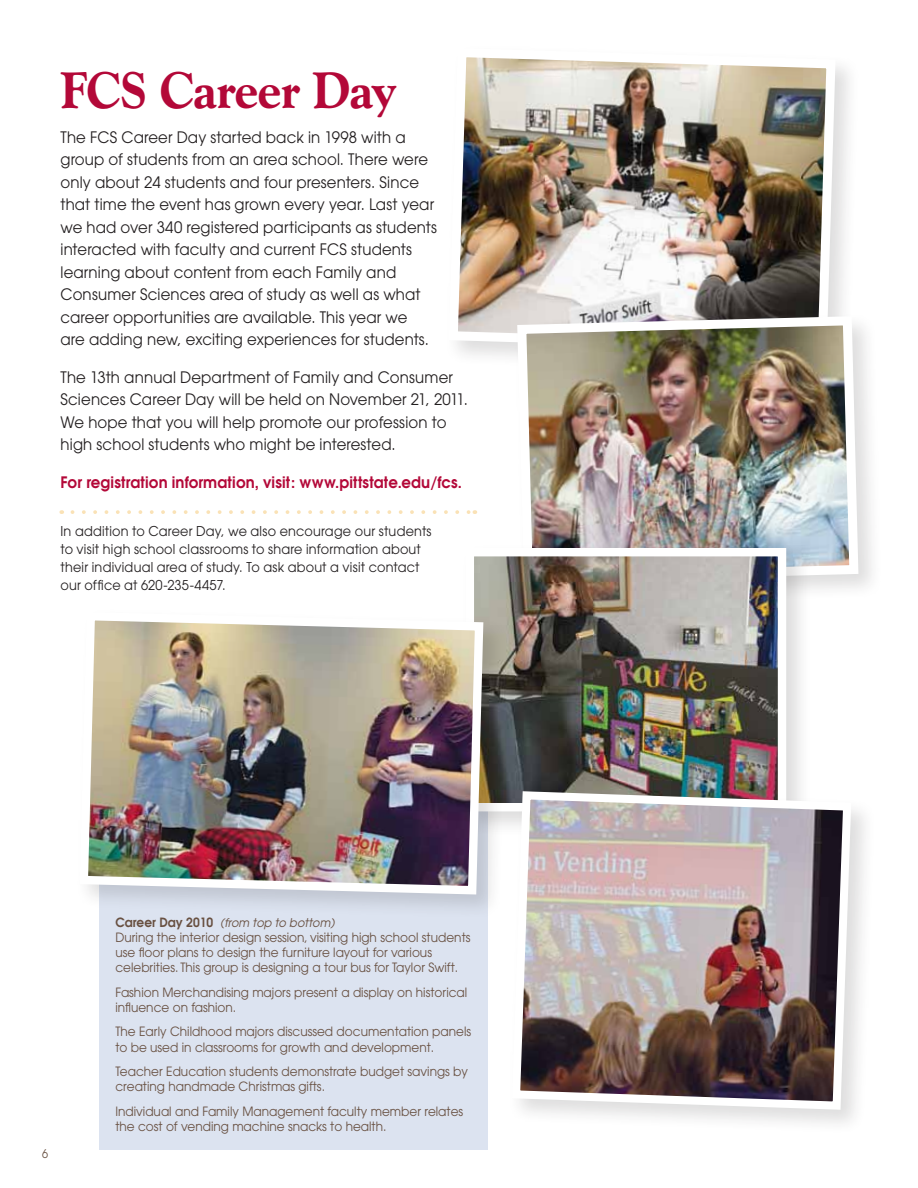
<style>
.page{position:relative;width:918px;height:1188px;background:#fff}
.page>*{position:absolute;margin:0;border:0;box-sizing:border-box;transform-origin:0 0}
.t1{font:800 51px "Goudy Old Style BT";letter-spacing:-.02em;color:#b30838;scale:.95 1}
.t2{font:15.75px/22.5px "Avant Garde";letter-spacing:.01em;color:#231f20;scale:.95 1}
.t3{font:600 15.75px "Avant Garde";letter-spacing:.01em;color:#b30838;scale:.95 1}
.t4{font:13.5px/18px "Avant Garde";letter-spacing:.015em;color:#231f20;scale:.95 1}
.t5{font:12.75px/15.3px "Avant Garde";color:#685041;scale:.95 1}
.t6{font:italic 12px "Avant Garde";color:#685041;scale:.95 1}
.t7{font:12px "Avant Garde";color:#685041;scale:.9 1}
.s1{font-weight:600;font-style:normal;font-size:12.75px}
</style>
<div class="page">
<svg style="left:72px;top:510px;width:403px;height:4px"></svg>
<div style="left:99px;top:787px;width:389px;height:363px;background:#dce3f0"></div>
<div style="left:444px;top:44px;width:417px;height:333px;background:#231f20;opacity:.15"></div>
<img style="left:444px;top:44px;width:396px;height:312px">
<div style="left:513px;top:312px;width:371px;height:296px;background:#231f20;opacity:.15"></div>
<img style="left:513px;top:312px;width:350px;height:275px">
<div style="left:461px;top:543px;width:351px;height:294px;background:#231f20;opacity:.15"></div>
<img style="left:475px;top:557px;width:302px;height:230px">
<div style="left:466px;top:548px;width:320px;height:263px;border:8px solid #fff"></div>
<div style="left:75px;top:608px;width:434px;height:312px;background:#231f20;opacity:.15"></div>
<img style="left:75px;top:608px;width:413px;height:291px">
<div style="left:508px;top:787px;width:369px;height:348px;background:#231f20;opacity:.15"></div>
<img style="left:508px;top:787px;width:347px;height:327px">
<h1 class="t1" style="left:60px;top:59px;width:355px">FCS Career Day</h1>
<p class="t2" style="left:60px;top:126px;width:398px">The FCS Career Day started back in 1998 with a group of students from an area school. There were only about 24 students and four presenters. Since that time the event has grown every year. Last year we had over 340 registered participants as students interacted with faculty and current FCS students learning about content from each Family and Consumer Sciences area of study as well as what career opportunities are available. This year we<br>are adding new, exciting experiences for students.</p>
<p class="t2" style="left:60px;top:366px;width:430px">The 13th annual Department of Family and Consumer Sciences Career Day will be held on November 21, 2011.<br>We hope that you will help promote our profession to high school students who might be interested.</p>
<p class="t3" style="left:60px;top:472px;width:424px">For registration information, visit: www.pittstate.edu/fcs.</p>
<p class="t4" style="left:60px;top:522px;width:392px">In addition to Career Day, we also encourage our students to visit high school classrooms to share information about their individual area of study. To ask about a visit contact our office at 620-235-4457.</p>
<p class="t7" style="left:42px;top:1147px;width:8px">6</p>
<p class="t6" style="left:115px;top:915px;width:232px"><span class="s1">Career Day 2010</span> (from top to bottom)</p>
<p class="t5" style="left:115px;top:930px;width:375px">During the interior design session, visiting high school students use floor plans to design the furniture layout for various celebrities. This group is designing a tour bus for Taylor Swift.</p>
<p class="t5" style="left:115px;top:984px;width:372px">Fashion Merchandising majors present a display on historical influence on fashion.</p>
<p class="t5" style="left:115px;top:1024px;width:376px">The Early Childhood majors discussed documentation panels to be used in classrooms for growth and development.</p>
<p class="t5" style="left:115px;top:1064px;width:373px">Teacher Education students demonstrate budget savings by creating handmade Christmas gifts.</p>
<p class="t5" style="left:115px;top:1103px;width:368px">Individual and Family Management faculty member relates the cost of vending machine snacks to health.</p>
</div>
